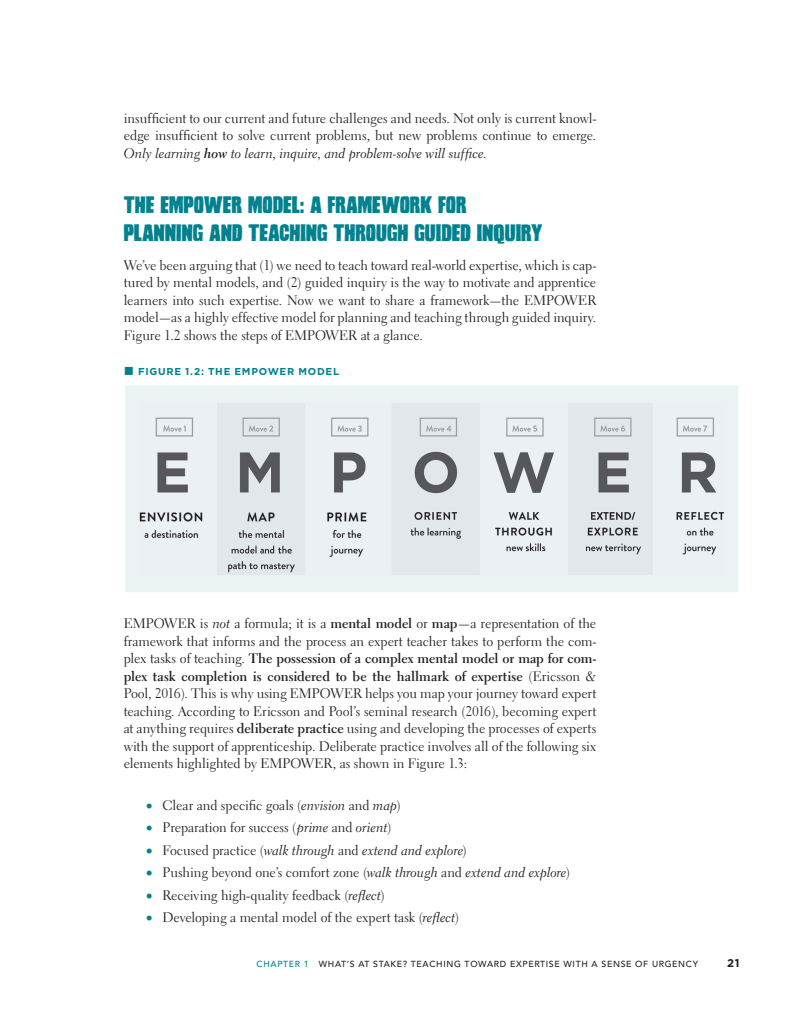
<style>
.page{position:relative;width:810px;height:1035px;background:#fff}
.page>*{position:absolute;margin:0;border:0;box-sizing:border-box;transform-origin:0 0}
.t1{font:23.75px/28.5px "Hand Sketch Rough Poster";color:#00818d}
.TEXT_IND{font:13.75px/17.5px "Electra LT Std";letter-spacing:-.005em;color:#231f20;text-align:justify}
.TEXT{font:13.75px/17.5px "Electra LT Std";letter-spacing:-.005em;color:#231f20;text-align:justify}
.t2{font:13.75px "Electra LT Std Cursive";letter-spacing:-.01em;color:#231f20}
.t3{font:700 11.25px "Gotham";color:#231f20}
.t4{font:700 10px "Gotham";letter-spacing:.075em;color:#00818d}
.t5{font:500 8.75px "Avenir LT Std";letter-spacing:.075em;color:#231f20}
.t6{font:500 8.75px "Avenir LT Std";color:#00818d}
.s1{font-family:"Electra LT Std Cursive"}
.s2{font-family:"Electra LT Std Bold Cursive"}
.s3{font-weight:700}
.s4{color:#00818d}
.s5{font-family:"Electra LT Std"}
</style>
<div class="page">
<div style="left:124px;top:385px;width:615px;height:208px;background:#eaf2f3"></div>
<img style="left:139px;top:403px;width:585px;height:172px">
<div style="left:124px;top:384px;width:616px;height:209px;border:1px solid #fff"></div>
<p class="TEXT_IND" style="left:124px;top:109px;width:474px">insufficient to our current and future challenges and needs. Not only is current knowl&shy;edge insufficient to solve current problems, but new problems continue to emerge.<br><span class="s1">Only learning</span> <span class="s2">how</span> <span class="s1">to learn, inquire, and problem-solve will suffice.</span></p>
<h1 class="t1" style="left:124px;top:190px;width:420px">THE EMPOWER MODEL: A FRAMEWORK FOR<br>PLANNING AND TEACHING THROUGH GUIDED INQUIRY</h1>
<p class="TEXT" style="left:124px;top:256px;width:474px">We’ve been arguing that (1) we need to teach toward real-world expertise, which is cap&shy;tured by mental models, and (2) guided inquiry is the way to motivate and apprentice learners into such expertise. Now we want to share a framework—the EMPOWER model—as a highly effective model for planning and teaching through guided inquiry.<br>Figure 1.2 shows the steps of EMPOWER at a glance.</p>
<p class="t4" style="left:138px;top:365px;width:203px">FIGURE 1.2: THE EMPOWER MODEL</p>
<p class="TEXT_IND" style="left:124px;top:615px;width:474px">EMPOWER is <span class="s1">not</span> a formula; it is a <span class="s3">mental model</span> or <span class="s3">map</span>—a representation of the framework that informs and the process an expert teacher takes to perform the com&shy;plex tasks of teaching. <span class="s3">The possession of a complex mental model or map for com&shy;plex task completion is considered to be the hallmark of expertise</span> (Ericsson &amp; Pool, 2016). This is why using EMPOWER helps you map your journey toward expert teaching. According to Ericsson and Pool’s seminal research (2016), becoming expert at anything requires <span class="s3">deliberate practice</span> using and developing the processes of experts with the support of apprenticeship. Deliberate practice involves all of the following six elements highlighted by EMPOWER, as shown in Figure 1.3:</p>
<p class="TEXT_IND" style="left:146px;top:796px;width:256px"><span class="s4">•</span> Clear and specific goals (<span class="s1">envision</span> and <span class="s1">map</span>)</p>
<p class="TEXT_IND" style="left:146px;top:819px;width:247px"><span class="s4">•</span> Preparation for success (<span class="s1">prime</span> and <span class="s1">orient</span>)</p>
<p class="t2" style="left:146px;top:841px;width:322px"><span class="s4">•</span> <span class="s5">Focused practice (</span>walk through <span class="s5">and</span> extend and explore<span class="s5">)</span></p>
<p class="TEXT_IND" style="left:146px;top:864px;width:425px"><span class="s4">•</span> Pushing beyond one’s comfort zone (<span class="s1">walk through</span> and <span class="s1">extend and explore</span>)</p>
<p class="TEXT_IND" style="left:146px;top:886px;width:240px"><span class="s4">•</span> Receiving high-quality feedback (<span class="s1">reflect</span>)</p>
<p class="TEXT_IND" style="left:146px;top:909px;width:314px"><span class="s4">•</span> Developing a mental model of the expert task (<span class="s1">reflect</span>)</p>
<p class="t6" style="left:257px;top:958px;width:21px">CHAPTER</p>
<p class="t5" style="left:304px;top:958px;width:120px"><span class="s4">1</span> WHAT’S AT STAKE? TEAC</p>
<p class="t5" style="left:436px;top:958px;width:14px">HING</p>
<p class="t5" style="left:465px;top:958px;width:14px">TOWARD</p>
<p class="t5" style="left:510px;top:958px;width:19px">EXPERTISE</p>
<p class="t5" style="left:564px;top:958px;width:51px">WITH A SENSE</p>
<p class="t5" style="left:635px;top:958px;width:31px">OF URGENC</p>
<p class="t5" style="left:693px;top:958px;width:7px">Y</p>
<p class="t3" style="left:727px;top:955px;width:14px">21</p>
</div>
